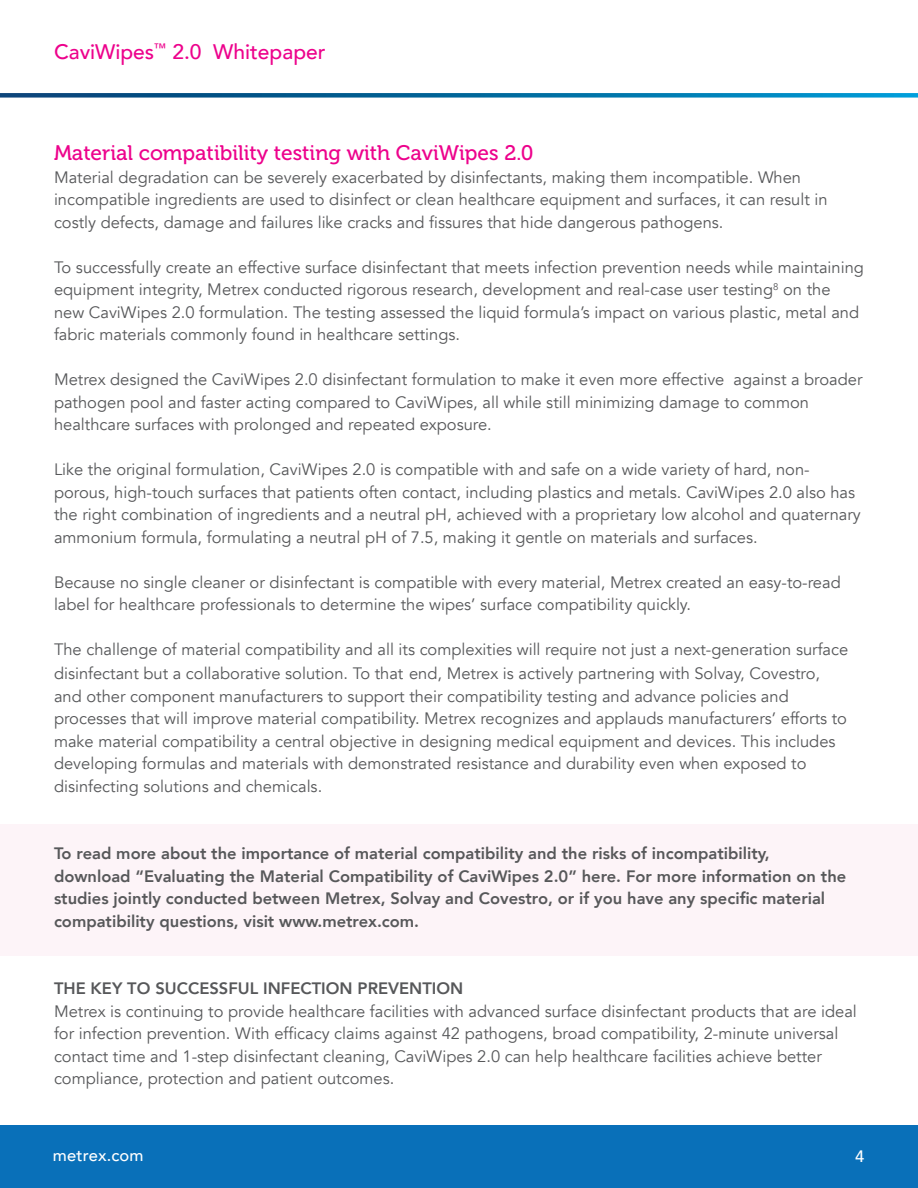
<style>
.page{position:relative;width:918px;height:1188px;background:#fff}
.page>*{position:absolute;margin:0;border:0;box-sizing:border-box;transform-origin:0 0}
.t1{font:21px "Museo 500";color:#ed028c}
.t2{font:500 21px "Avenir";color:#ed028c}
.t3{font:16.5px/22.5px "Avenir";color:#57585a}
.t4{font:800 16.5px/22.5px "Avenir";color:#57585a}
.t5{font:500 16.5px "Avenir";letter-spacing:.01em;color:#fff}
</style>
<div class="page">
<div style="left:0;top:1125px;width:918px;height:63px;background:#0970b9"></div>
<svg style="left:0;top:93px;width:918px;height:5px;background:#1b78a8"></svg>
<div style="left:0;top:824px;width:918px;height:131px;background:#fdf4f8"></div>
<p class="t2" style="left:54px;top:33px;width:273px">CaviWipes<sup>™</sup> 2.0 Whitepaper</p>
<p class="t1" style="left:54px;top:142px;width:481px">Material compatibility testing with CaviWipes 2.0</p>
<p class="t3" style="left:54px;top:166px;width:775px">Material degradation can be severely exacerbated by disinfectants, making them incompatible. When incompatible ingredients are used to disinfect or clean healthcare equipment and surfaces, it can result in costly defects, damage and failures like cracks and fissures that hide dangerous pathogens.</p>
<p class="t3" style="left:54px;top:256px;width:812px">To successfully create an effective surface disinfectant that meets infection prevention needs while maintaining equipment integrity, Metrex conducted rigorous research, development and real-case user testing<sup>8</sup> on the new CaviWipes 2.0 formulation. The testing assessed the liquid formula’s impact on various plastic, metal and fabric materials commonly found in healthcare settings.</p>
<p class="t3" style="left:54px;top:369px;width:810px">Metrex designed the CaviWipes 2.0 disinfectant formulation to make it even more effective against a broader pathogen pool and faster acting compared to CaviWipes, all while still minimizing damage to common healthcare surfaces with prolonged and repeated exposure.</p>
<p class="t3" style="left:54px;top:459px;width:808px">Like the original formulation, CaviWipes 2.0 is compatible with and safe on a wide variety of hard, non&shy;porous, high-touch surfaces that patients often contact, including plastics and metals. CaviWipes 2.0 also has the right combination of ingredients and a neutral pH, achieved with a proprietary low alcohol and quaternary ammonium formula, formulating a neutral pH of 7.5, making it gentle on materials and surfaces.</p>
<p class="t3" style="left:54px;top:571px;width:788px">Because no single cleaner or disinfectant is compatible with every material, Metrex created an easy-to-read label for healthcare professionals to determine the wipes’ surface compatibility quickly.</p>
<p class="t3" style="left:54px;top:638px;width:796px;line-height:24px">The challenge of material compatibility and all its complexities will require not just a next-generation surface disinfectant but a collaborative solution. To that end, Metrex is actively partnering with Solvay, Covestro,</p>
<p class="t3" style="left:54px;top:685px;width:795px">and other component manufacturers to support their compatibility testing and advance policies and processes that will improve material compatibility. Metrex recognizes and applauds manufacturers’ efforts to make material compatibility a central objective in designing medical equipment and devices. This includes developing formulas and materials with demonstrated resistance and durability even when exposed to disinfecting solutions and chemicals.</p>
<p class="t4" style="left:54px;top:843px;width:794px">To read more about the importance of material compatibility and the risks of incompatibility, download “Evaluating the Material Compatibility of CaviWipes 2.0” here. For more information on the studies jointly conducted between Metrex, Solvay and Covestro, or if you have any specific material compatibility questions, visit www.metrex.com.</p>
<p class="t4" style="left:54px;top:978px;width:411px">THE KEY TO SUCCESSFUL INFECTION PREVENTION</p>
<p class="t3" style="left:54px;top:1000px;width:804px">Metrex is continuing to provide healthcare facilities with advanced surface disinfectant products that are ideal for infection prevention. With efficacy claims against 42 pathogens, broad compatibility, 2-minute universal contact time and 1-step disinfectant cleaning, CaviWipes 2.0 can help healthcare facilities achieve better compliance, protection and patient outcomes.</p>
<p class="t5" style="left:53px;top:1141px;width:92px">metrex.com</p>
<p class="t5" style="left:855px;top:1142px;width:11px">4</p>
</div>
